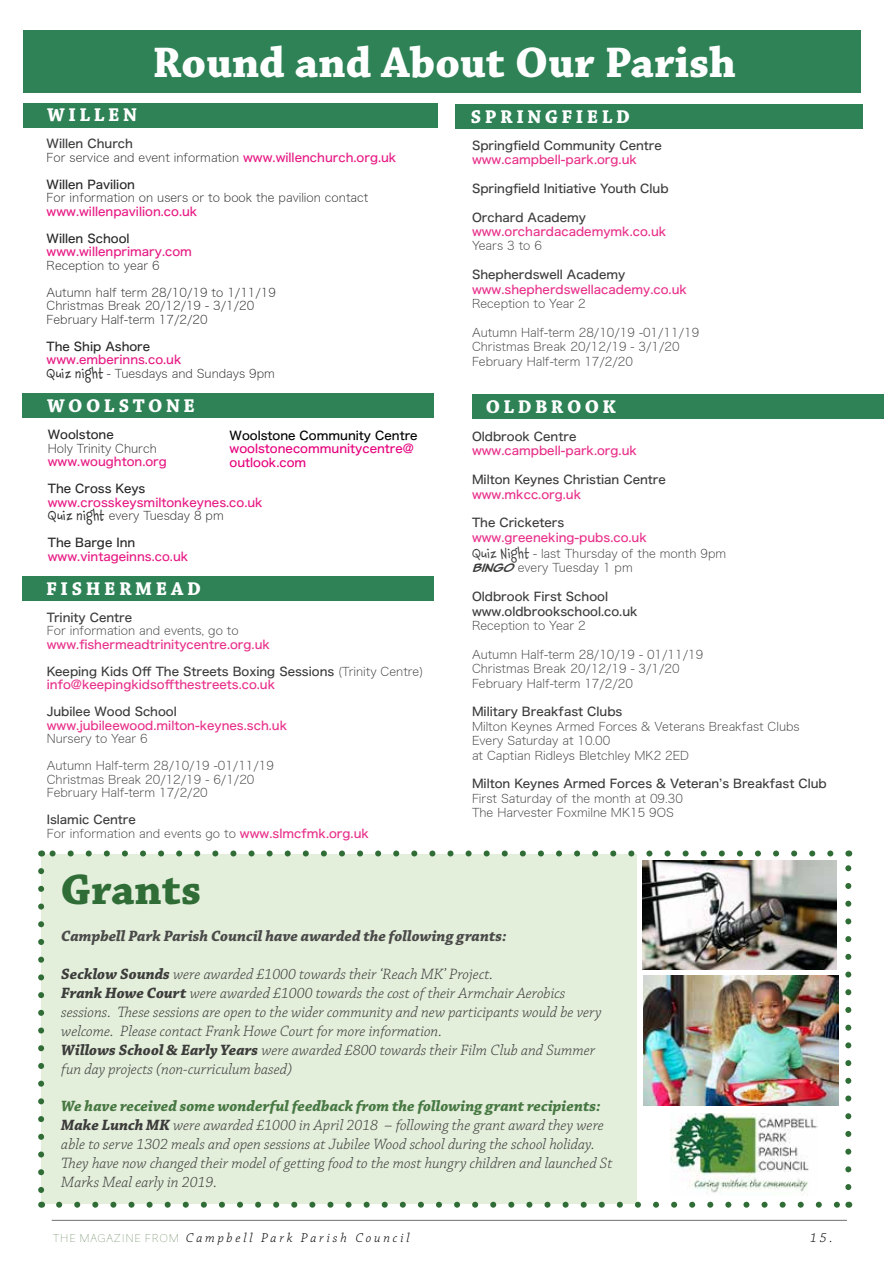
<style>
.page{position:relative;width:893px;height:1263px;background:#fff}
.page>*{position:absolute;margin:0;border:0;box-sizing:border-box;transform-origin:0 0}
.t1{font:700 45px "Chaparral Pro";color:#fff}
.t2{font:700 45px "Chaparral Pro";color:#306d36}
.t3{font:700 19.5px "Chaparral Pro";letter-spacing:.18em;color:#fff}
.t4{font:italic 300 15.75px/18.9px "Chaparral Pro";color:#3c3c3b}
.t5{font:italic 700 15.75px "Chaparral Pro";color:#4a4a49}
.t6{font:italic 300 13.5px "Chaparral Pro";letter-spacing:.21em;color:#000}
.t7{font:12px/14.4px "Hiragino Sans W1";color:#3c3c3b}
.t8{font:12px/13.5px "Hiragino Sans W5";color:#3c3c3b}
.t9{font:12px/13.5px "Hiragino Sans W1";color:#282827}
.t10{font:12px "Hiragino Sans W5";color:#e8308a}
.t11{font:12px "Hiragino Sans W5";color:#e71a84}
.t12{font:12px "Hiragino Sans W5";color:#282827}
.t13{font:12px/13.5px "Hiragino Sans W5";color:#e6007d}
.t14{font:12px "Hiragino Sans W5";color:#000}
.s1{font-family:"Hiragino Sans W5";color:#e71a84}
.s2{font-family:"Chaloops";font-size:13.5px}
.s3{font-family:"Hiragino Sans W1"}
.s4{color:#e8308a}
.s5{font-family:"Hiragino Sans W5";color:#e8308a}
.s6{font-family:"Classic Comic";font-style:italic}
.s7{font-weight:700}
.s8{font-weight:700;color:#477842}
.s9{font-family:"Hiragino Sans W0";font-weight:400;font-style:normal;font-size:10.5px;color:#3a632c}
</style>
<div class="page">
<div style="left:41px;top:854px;width:596px;height:349px;background:#e3eedb"></div>
<svg style="left:38px;top:871px;width:6px;height:322px"></svg>
<svg style="left:59px;top:1202px;width:780px;height:6px"></svg>
<svg style="left:845px;top:865px;width:6px;height:322px"></svg>
<svg style="left:50px;top:850px;width:780px;height:6px"></svg>
<hr style="left:52px;top:1220px;width:795px;height:1px;background:#706f6f">
<div style="left:23px;top:30px;width:838px;height:62px;background:#2e8256"></div>
<div style="left:23px;top:103px;width:415px;height:25px;background:#2e8256"></div>
<div style="left:22px;top:393px;width:412px;height:25px;background:#2e8256"></div>
<div style="left:22px;top:576px;width:412px;height:25px;background:#2e8256"></div>
<div style="left:455px;top:104px;width:407px;height:25px;background:#2e8256"></div>
<div style="left:472px;top:394px;width:412px;height:25px;background:#2e8256"></div>
<img style="left:642px;top:860px;width:194px;height:109px">
<img style="left:643px;top:975px;width:195px;height:130px">
<img style="left:670px;top:1113px;width:147px;height:80px">
<h1 class="t1" style="left:153px;top:36px;width:585px">Round and About Our Parish</h1>
<p class="t3" style="left:47px;top:104px;width:91px">WILLEN</p>
<p class="t8" style="left:47px;top:136px;width:88px">Willen Church</p>
<p class="t9" style="left:47px;top:150px;width:351px">For service and event information <span class="s1">www.willenchurch.org.uk</span></p>
<p class="t12" style="left:47px;top:174px;width:90px">Willen Pavilion</p>
<p class="t9" style="left:47px;top:190px;width:323px">For information on users or to book the pavilion contact</p>
<p class="t11" style="left:47px;top:201px;width:152px">www.willenpavilion.co.uk</p>
<p class="t12" style="left:47px;top:228px;width:84px">Willen School</p>
<p class="t11" style="left:47px;top:241px;width:147px">www.willenprimary.com</p>
<p class="t9" style="left:47px;top:258px;width:115px">Reception to year 6</p>
<p class="t9" style="left:47px;top:285px;width:231px">Autumn half term 28/10/19 to 1/11/19<br>Christmas Break 20/12/19 - 3/1/20<br>February Half-term 17/2/20</p>
<p class="t12" style="left:47px;top:336px;width:105px">The Ship Ashore</p>
<p class="t11" style="left:47px;top:349px;width:136px">www.emberinns.co.uk</p>
<p class="t9" style="left:47px;top:366px;width:230px"><span class="s2">Quiz night</span> - Tuesdays and Sundays 9pm</p>
<p class="t3" style="left:47px;top:394px;width:149px">WOOLSTONE</p>
<p class="t12" style="left:48px;top:424px;width:67px">Woolstone</p>
<p class="t9" style="left:48px;top:440px;width:111px">Holy Trinity Church</p>
<p class="t11" style="left:48px;top:451px;width:121px">www.woughton.org</p>
<p class="t12" style="left:48px;top:478px;width:99px">The Cross Keys</p>
<p class="t11" style="left:48px;top:491px;width:216px">www.crosskeysmiltonkeynes.co.uk</p>
<p class="t9" style="left:48px;top:508px;width:177px"><span class="s2">Quiz night</span> every Tuesday 8 pm</p>
<p class="t12" style="left:48px;top:532px;width:89px">The Barge Inn</p>
<p class="t11" style="left:48px;top:545px;width:142px">www.vintageinns.co.uk</p>
<p class="t14" style="left:230px;top:425px;width:190px">Woolstone Community Centre</p>
<p class="t13" style="left:230px;top:441px;width:186px">woolstonecommunitycentre@ outlook.com</p>
<p class="t3" style="left:46px;top:577px;width:156px">FISHERMEAD</p>
<p class="t8" style="left:47px;top:610px;width:87px">Trinity Centre</p>
<p class="t7" style="left:47px;top:622px;width:193px">For information and events, go to</p>
<p class="t10" style="left:47px;top:633px;width:225px">www.fishermeadtrinitycentre.org.uk</p>
<p class="t8" style="left:47px;top:664px;width:378px">Keeping Kids Off The Streets Boxing Sessions <span class="s3">(Trinity Centre) </span><span class="s4">info@keepingkidsoffthestreets.co.uk</span></p>
<p class="t8" style="left:47px;top:704px;width:132px">Jubilee Wood School</p>
<p class="t10" style="left:47px;top:714px;width:242px">www.jubileewood.milton-keynes.sch.uk</p>
<p class="t7" style="left:47px;top:730px;width:103px">Nursery to Year 6</p>
<p class="t7" style="left:47px;top:758px;width:229px;line-height:13.5px">Autumn Half-term 28/10/19 -01/11/19<br>Christmas Break 20/12/19 - 6/1/20<br>February Half-term 17/2/20</p>
<p class="t8" style="left:47px;top:812px;width:91px">Islamic Centre</p>
<p class="t7" style="left:47px;top:825px;width:324px">For information and events go to <span class="s5">www.slmcfmk.org.uk</span></p>
<h1 class="t2" style="left:61px;top:864px;width:142px">Grants</h1>
<p class="t3" style="left:471px;top:105px;width:161px">SPRINGFIELD</p>
<p class="t8" style="left:472px;top:138px;width:191px">Springfield Community Centre</p>
<p class="t10" style="left:472px;top:149px;width:166px">www.campbell-park.org.uk</p>
<p class="t8" style="left:472px;top:181px;width:198px">Springfield Initiative Youth Club</p>
<p class="t8" style="left:472px;top:210px;width:116px">Orchard Academy</p>
<p class="t10" style="left:472px;top:221px;width:196px">www.orchardacademymk.co.uk</p>
<p class="t7" style="left:472px;top:238px;width:71px">Years 3 to 6</p>
<p class="t8" style="left:472px;top:267px;width:155px">Shepherdswell Academy</p>
<p class="t10" style="left:472px;top:278px;width:216px">www.shepherdswellacademy.co.uk</p>
<p class="t7" style="left:472px;top:295px;width:115px">Reception to Year 2</p>
<p class="t7" style="left:472px;top:324px;width:229px">Autumn Half-term 28/10/19 -01/11/19<br>Christmas Break 20/12/19 - 3/1/20<br>February Half-term 17/2/20</p>
<p class="t3" style="left:486px;top:395px;width:131px">OLDBROOK</p>
<p class="t8" style="left:472px;top:429px;width:106px">Oldbrook Centre</p>
<p class="t10" style="left:472px;top:440px;width:166px">www.campbell-park.org.uk</p>
<p class="t8" style="left:472px;top:472px;width:195px">Milton Keynes Christian Centre</p>
<p class="t10" style="left:472px;top:483px;width:111px">www.mkcc.org.uk</p>
<p class="t8" style="left:472px;top:515px;width:94px">The Cricketers</p>
<p class="t10" style="left:472px;top:526px;width:176px">www.greeneking-pubs.co.uk</p>
<p class="t7" style="left:472px;top:545px;width:256px"><span class="s2">Quiz Night</span> - last Thursday of the month 9pm<br><span class="s6">Bingo</span> every Tuesday 1 pm</p>
<p class="t8" style="left:472px;top:589px;width:167px;line-height:14.4px">Oldbrook First School www.oldbrookschool.co.uk</p>
<p class="t7" style="left:472px;top:617px;width:115px">Reception to Year 2</p>
<p class="t7" style="left:472px;top:646px;width:233px">Autumn Half-term 28/10/19 - 01/11/19<br>Christmas Break 20/12/19 - 3/1/20<br>February Half-term 17/2/20</p>
<p class="t8" style="left:472px;top:704px;width:152px">Military Breakfast Clubs</p>
<p class="t7" style="left:472px;top:718px;width:329px">Milton Keynes Armed Forces &amp; Veterans Breakfast Clubs<br>Every Saturday at 10.00<br>at Captian Ridleys Bletchley MK2 2ED</p>
<p class="t8" style="left:472px;top:776px;width:356px">Milton Keynes Armed Forces &amp; Veteran’s Breakfast Club</p>
<p class="t7" style="left:472px;top:790px;width:212px">First Saturday of the month at 09.30<br>The Harvester Foxmilne MK15 9OS</p>
<p class="t5" style="left:61px;top:927px;width:447px">Campbell Park Parish Council have awarded the following grants:</p>
<p class="t4" style="left:61px;top:965px;width:542px"><span class="s7">Secklow Sounds</span> were awarded £1000 towards their ‘Reach MK’ Project.<br><span class="s7">Frank Howe Court</span> were awarded £1000 towards the cost of their Armchair Aerobics sessions. These sessions are open to the wider community and new participants would be very welcome. Please contact Frank Howe Court for more information.<br><span class="s7">Willows School &amp; Early Years</span> were awarded £800 towards their Film Club and Summer fun day projects (non-curriculum based)</p>
<p class="t4" style="left:61px;top:1097px;width:553px"><span class="s8">We have received some wonderful feedback from the following grant recipients:<br></span><span class="s7">Make Lunch MK</span> were awarded £1000 in April 2018 – following the grant award they were able to serve 1302 meals and open sessions at Jubilee Wood school during the school holiday.<br>They have now changed their model of getting food to the most hungry children and launched St Marks Meal early in 2019.</p>
<p class="t6" style="left:53px;top:1230px;width:358px"><span class="s9">THE MAGAZINE FROM</span> Campbell Park Parish Council</p>
<p class="t6" style="left:810px;top:1230px;width:24px">15.</p>
</div>
